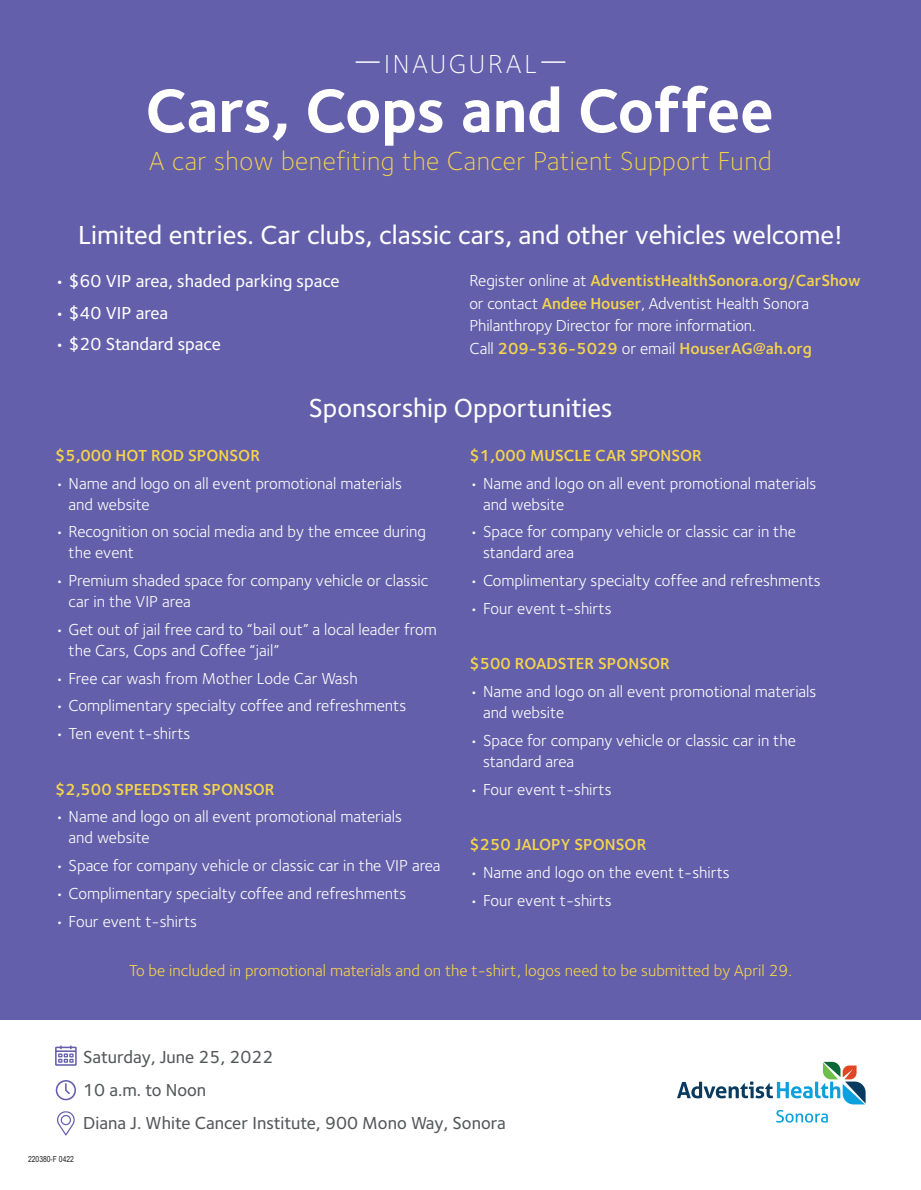
<style>
.page{position:relative;width:921px;height:1190px;background:#fff}
.page>*{position:absolute;margin:0;border:0;box-sizing:border-box;transform-origin:0 0}
.t1{font:700 63px "Foundry Sterling";letter-spacing:-.01em;color:#fff}
.t2{font:500 27px "Foundry Sterling";color:#fff}
.t3{font:300 27px "Foundry Sterling";letter-spacing:.02em;color:#f5d44c}
.t4{font:300 27px "Foundry Sterling";letter-spacing:.1em;color:#fff}
.t5{font:500 18px/33px "Foundry Sterling";color:#54565a}
.t6{font:500 18px "Foundry Sterling";color:#fff}
.t7{font:16.5px/21px "Foundry Sterling";color:#fff}
.t8{font:600 16.5px "Foundry Sterling";color:#f5d44c}
.t9{font:16.5px "Foundry Sterling";color:#f4d34b}
.t10{font:8.25px "Arial Narrow";color:#231f20}
.s1{font-weight:600;color:#f5d44c}
</style>
<div class="page">
<div style="left:0;top:0;width:920px;height:1020px;background:#635faa"></div>
<hr style="left:355px;top:61px;width:24px;height:2px;background:#fff">
<hr style="left:541px;top:61px;width:24px;height:2px;background:#fff">
<svg style="left:56px;top:1080px;width:20px;height:20px"></svg>
<svg style="left:55px;top:1045px;width:22px;height:21px"></svg>
<svg style="left:57px;top:1111px;width:18px;height:24px"></svg>
<svg style="left:677px;top:1062px;width:188px;height:42px"></svg>
<svg style="left:776px;top:1110px;width:51px;height:12px"></svg>
<h2 class="t4" style="left:384px;top:49px;width:154px">INAUGURAL</h2>
<h1 class="t1" style="left:145px;top:73px;width:629px">Cars, Cops and Coffee</h1>
<h2 class="t3" style="left:149px;top:146px;width:624px">A car show benefiting the Cancer Patient Support Fund</h2>
<h2 class="t2" style="left:78px;top:219px;width:766px">Limited entries. Car clubs, classic cars, and other vehicles welcome!</h2>
<p class="t6" style="left:55px;top:271px;width:286px">• $60 VIP area, shaded parking space</p>
<p class="t6" style="left:55px;top:302px;width:115px">• $40 VIP area</p>
<p class="t6" style="left:55px;top:334px;width:167px">• $20 Standard space</p>
<p class="t7" style="left:469px;top:269px;width:393px;line-height:22.5px">Register online at <span class="s1">AdventistHealthSonora.org/CarShow </span>or contact <span class="s1">Andee Houser</span>, Adventist Health Sonora Philanthropy Director for more information.<br>Call <span class="s1">209-536-5029</span> or email <span class="s1">HouserAG@ah.org</span></p>
<h2 class="t2" style="left:308px;top:392px;width:305px">Sponsorship Opportunities</h2>
<p class="t8" style="left:55px;top:445px;width:206px">$5,000 HOT ROD SPONSOR</p>
<p class="t7" style="left:69px;top:473px;width:335px;text-indent:-13px">• Name and logo on all event promotional materials and website</p>
<p class="t7" style="left:69px;top:521px;width:359px;text-indent:-13px">• Recognition on social media and by the emcee during the event</p>
<p class="t7" style="left:69px;top:570px;width:361px;text-indent:-13px">• Premium shaded space for company vehicle or classic car in the VIP area</p>
<p class="t7" style="left:69px;top:619px;width:369px;text-indent:-13px">• Get out of jail free card to “bail out” a local leader from the Cars, Cops and Coffee “jail”</p>
<p class="t7" style="left:55px;top:668px;width:304px">• Free car wash from Mother Lode Car Wash</p>
<p class="t7" style="left:55px;top:695px;width:352px">• Complimentary specialty coffee and refreshments</p>
<p class="t7" style="left:55px;top:723px;width:137px">• Ten event t-shirts</p>
<p class="t8" style="left:469px;top:446px;width:234px">$1,000 MUSCLE CAR SPONSOR</p>
<p class="t7" style="left:483px;top:473px;width:335px;text-indent:-13px">• Name and logo on all event promotional materials and website</p>
<p class="t7" style="left:483px;top:521px;width:314px;text-indent:-13px">• Space for company vehicle or classic car in the standard area</p>
<p class="t7" style="left:469px;top:570px;width:352px">• Complimentary specialty coffee and refreshments</p>
<p class="t7" style="left:469px;top:598px;width:143px">• Four event t-shirts</p>
<p class="t8" style="left:469px;top:654px;width:202px">$500 ROADSTER SPONSOR</p>
<p class="t7" style="left:483px;top:681px;width:335px;text-indent:-13px">• Name and logo on all event promotional materials and website</p>
<p class="t7" style="left:483px;top:730px;width:314px;text-indent:-13px">• Space for company vehicle or classic car in the standard area</p>
<p class="t7" style="left:469px;top:779px;width:143px">• Four event t-shirts</p>
<p class="t8" style="left:55px;top:779px;width:221px">$2,500 SPEEDSTER SPONSOR</p>
<p class="t7" style="left:69px;top:806px;width:335px;text-indent:-13px">• Name and logo on all event promotional materials and website</p>
<p class="t7" style="left:55px;top:855px;width:387px">• Space for company vehicle or classic car in the VIP area</p>
<p class="t7" style="left:55px;top:883px;width:352px">• Complimentary specialty coffee and refreshments</p>
<p class="t7" style="left:55px;top:911px;width:143px">• Four event t-shirts</p>
<p class="t9" style="left:129px;top:960px;width:664px">To be included in promotional materials and on the t-shirt, logos need to be submitted by April 29.</p>
<p class="t8" style="left:469px;top:835px;width:178px">$250 JALOPY SPONSOR</p>
<p class="t7" style="left:469px;top:862px;width:262px">• Name and logo on the event t-shirts</p>
<p class="t7" style="left:469px;top:890px;width:143px">• Four event t-shirts</p>
<p class="t10" style="left:28px;top:1153px;width:47px">220380-F 0422</p>
<p class="t5" style="left:83px;top:1040px;width:424px">Saturday, June 25, 2022<br>10 a.m. to Noon<br>Diana J. White Cancer Institute, 900 Mono Way, Sonora</p>
</div>
